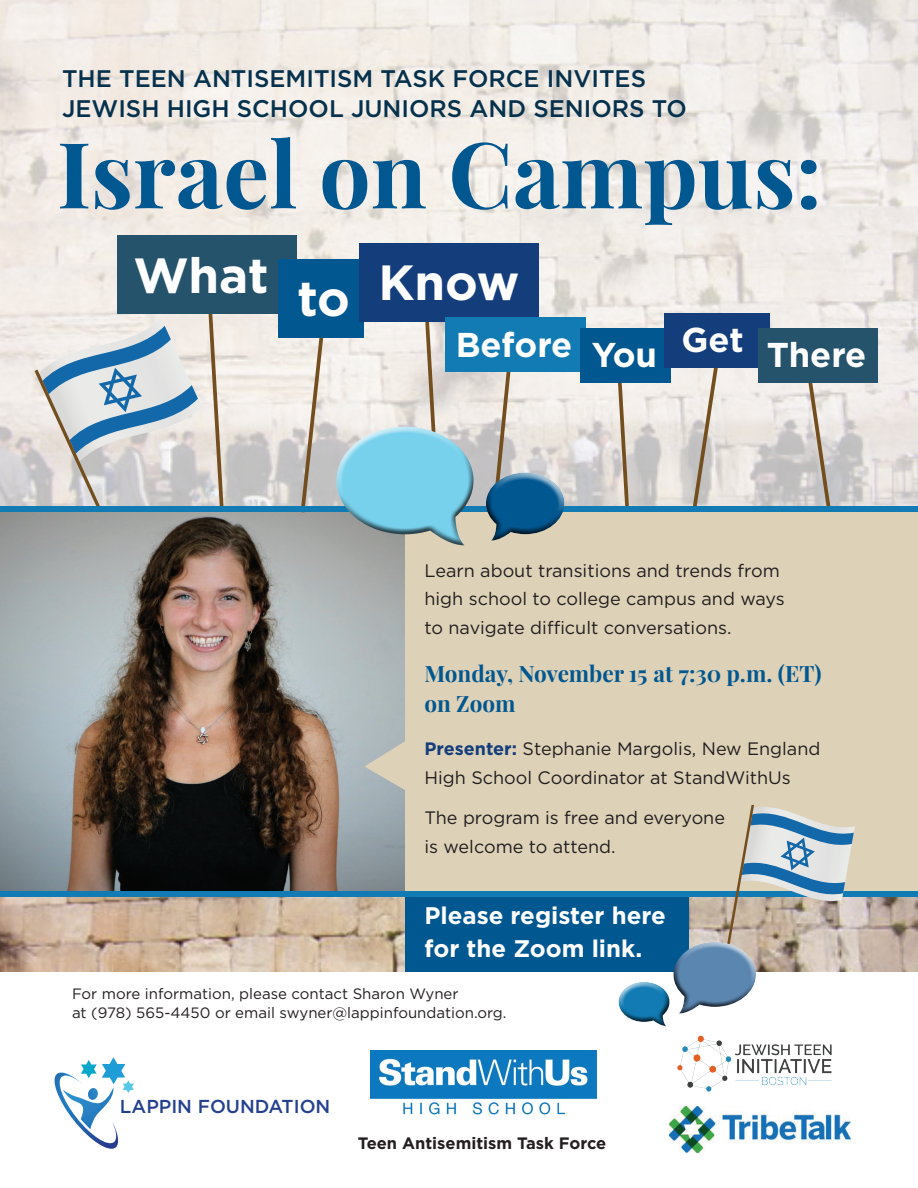
<style>
.page{position:relative;width:918px;height:1188px;background:#fff}
.page>*{position:absolute;margin:0;border:0;box-sizing:border-box;transform-origin:0 0}
.t1{font:700 91.5px "Playfair Display";color:#015790}
.t2{font:700 49.35px "Gotham";letter-spacing:-.005em;color:#fff}
.t3{font:700 34.5px "Gotham";color:#fff}
.t4{font:500 24px/30px "Gotham";color:#05314d}
.t5{font:700 24px/33px "Gotham";color:#fff}
.t6{font:700 22.5px/30px "Playfair Display";color:#015790}
.t7{font:500 18.75px "Gotham";color:#25418e}
.t8{font:18px/28.5px "Gotham";color:#231f20}
.t9{font:700 16.5px "Gotham";color:#231f20}
.t10{font:15px/19.5px "Gotham";color:#231f20}
.s1{font-weight:700;color:#143d7c}
</style>
<div class="page">
<img style="left:0;top:0;width:918px;height:506px">
<svg style="left:615px;top:382px;width:20px;height:124px;background:#cec3b8"></svg>
<svg style="left:683px;top:367px;width:38px;height:139px;background:#d2cbc4"></svg>
<svg style="left:805px;top:382px;width:37px;height:124px;background:#cdc7c2"></svg>
<img style="left:0;top:897px;width:918px;height:75px">
<div style="left:405px;top:509px;width:513px;height:385px;background:#ddd1b7"></div>
<div style="left:405px;top:894px;width:283px;height:78px;background:#015790"></div>
<svg style="left:54px;top:1057px;width:80px;height:92px"></svg>
<img style="left:371px;top:1050px;width:225px;height:65px">
<img style="left:677px;top:1036px;width:155px;height:55px">
<img style="left:0;top:512px;width:405px;height:379px">
<svg style="left:364px;top:740px;width:41px;height:52px;background:#c0c1b8"></svg>
<div style="left:0;top:891px;width:918px;height:6px;background:#127bb4"></div>
<svg style="left:673px;top:805px;width:182px;height:209px"></svg>
<div style="left:616px;top:982px;width:54px;height:28px;background:#fff;opacity:.75"></div>
<div style="left:616px;top:989px;width:54px;height:39px;background:#231f20;opacity:.75"></div>
<svg style="left:34px;top:306px;width:192px;height:233px;background:#bec4c7"></svg>
<svg style="left:298px;top:338px;width:28px;height:178px;background:#cec6bd"></svg>
<div style="left:117px;top:236px;width:179px;height:78px;background:#25536c"></div>
<div style="left:278px;top:259px;width:86px;height:79px;background:#015790"></div>
<div style="left:359px;top:243px;width:180px;height:78px;background:#143d7c"></div>
<div style="left:446px;top:317px;width:140px;height:55px;background:#127bb4"></div>
<div style="left:580px;top:328px;width:91px;height:54px;background:#015790"></div>
<div style="left:664px;top:313px;width:105px;height:54px;background:#143d7c"></div>
<div style="left:758px;top:328px;width:120px;height:54px;background:#25536c"></div>
<div style="left:0;top:506px;width:918px;height:6px;background:#127bb4"></div>
<svg style="left:336px;top:317px;width:138px;height:228px"></svg>
<div style="left:335px;top:426px;width:137px;height:114px;background:#fff;opacity:.75"></div>
<div style="left:337px;top:448px;width:137px;height:99px;background:#231f20;opacity:.75"></div>
<svg style="left:486px;top:372px;width:79px;height:100px;background:#e0dad4"></svg>
<div style="left:485px;top:472px;width:81px;height:45px;background:#fff;opacity:.75"></div>
<div style="left:485px;top:485px;width:81px;height:57px;background:#231f20;opacity:.75"></div>
<img style="left:670px;top:1107px;width:181px;height:45px">
<h3 class="t4" style="left:62px;top:63px;width:626px">THE TEEN ANTISEMITISM TASK FORCE INVITES<br>JEWISH HIGH SCHOOL JUNIORS AND SENIORS TO</h3>
<h1 class="t1" style="left:57px;top:117px;width:767px">Israel on Campus:</h1>
<h2 class="t2" style="left:134px;top:242px;width:137px">What</h2>
<h2 class="t2" style="left:298px;top:250px;width:223px">to Know</h2>
<h3 class="t3" style="left:456px;top:322px;width:412px">Before You Get There</h3>
<p class="t8" style="left:424px;top:556px;width:362px">Learn about transitions and trends from high school to college campus and ways to navigate difficult conversations.</p>
<p class="t6" style="left:424px;top:658px;width:399px">Monday, November 15 at 7:30 p.m. (ET) on Zoom</p>
<p class="t8" style="left:424px;top:734px;width:397px"><span class="s1">Presenter:</span> Stephanie Margolis, New England<br>High School Coordinator at StandWithUs</p>
<p class="t8" style="left:424px;top:803px;width:302px">The program is free and everyone is welcome to attend.</p>
<h3 class="t5" style="left:424px;top:899px;width:243px">Please register here for the Zoom link.</h3>
<p class="t10" style="left:72px;top:984px;width:436px">For more information, please contact Sharon Wyner<br>at (978) 565-4450 or email swyner@lappinfoundation.org.</p>
<p class="t7" style="left:120px;top:1094px;width:212px">LAPPIN FOUNDATION</p>
<p class="t9" style="left:358px;top:1133px;width:250px">Teen Antisemitism Task Force</p>
</div>
